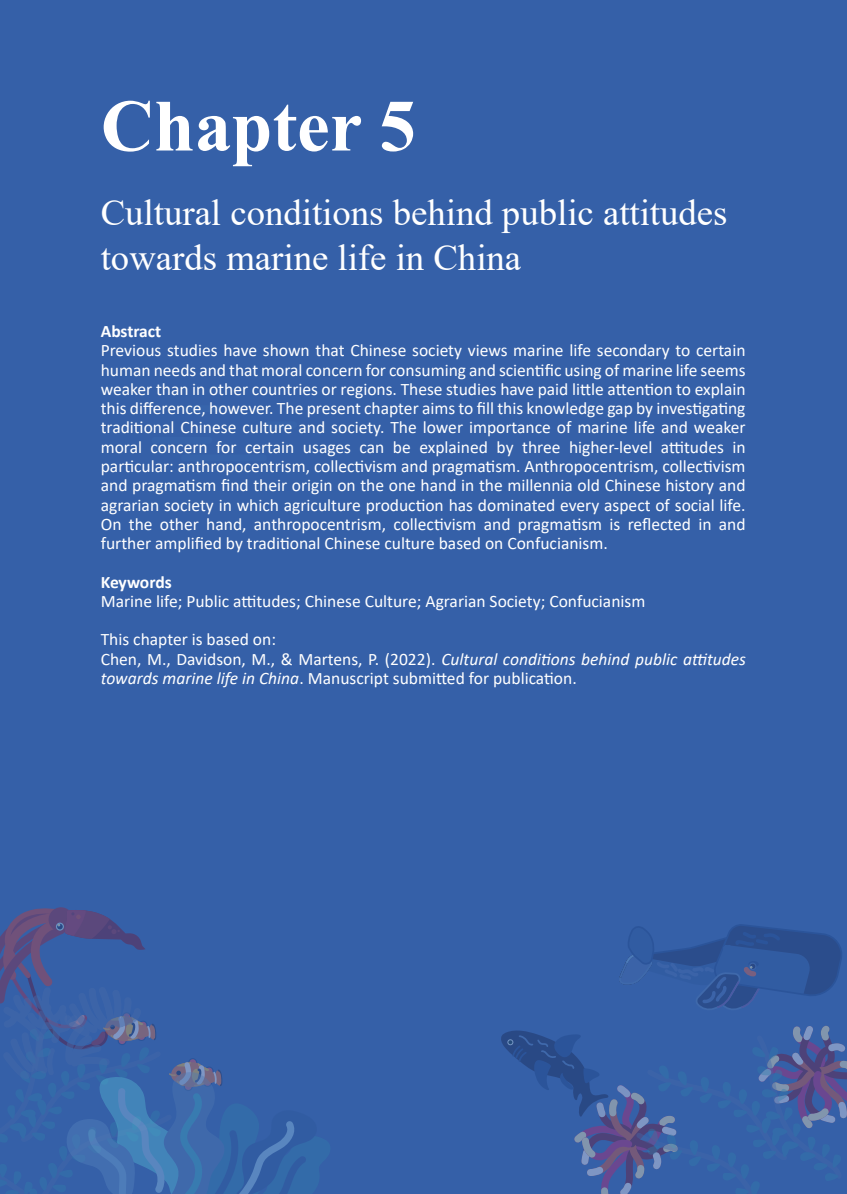
<style>
.page{position:relative;width:847px;height:1194px;background:#fff}
.page>*{position:absolute;margin:0;border:0;box-sizing:border-box;transform-origin:0 0}
.t1{font:700 73.5px "Times New Roman";color:#fff}
.t2{font:36.75px/44.1px "Times New Roman";color:#fff}
.t3{font:17.5px/19.2px "Calibri";color:#fff;text-align:justify}
.t4{font:700 17.5px "Calibri";letter-spacing:-.005em;color:#fff}
.s1{font-style:italic}
</style>
<div class="page">
<div style="left:0;top:0;width:26px;height:1193px;background:#3560a8"></div>
<div style="left:26px;top:0;width:820px;height:1193px;background:#3560a8"></div>
<svg style="left:0;top:907px;width:330px;height:286px"></svg>
<svg style="left:501px;top:1025px;width:345px;height:168px"></svg>
<svg style="left:619px;top:924px;width:223px;height:85px"></svg>
<div style="left:184px;top:405px;width:37px;height:7px;background:#3764ab;border-radius:3px"></div>
<div style="left:151px;top:437px;width:61px;height:7px;background:#3764ab;border-radius:3px"></div>
<div style="left:181px;top:454px;width:86px;height:7px;background:#3764ab;border-radius:3px"></div>
<div style="left:265px;top:421px;width:32px;height:7px;background:#3764ab;border-radius:3px"></div>
<h1 class="t1" style="left:101px;top:73px;width:316px">Chapter 5</h1>
<h2 class="t2" style="left:101px;top:190px;width:628px">Cultural conditions behind public attitudes towards marine life in China</h2>
<p class="t4" style="left:101px;top:319px;width:62px">Abstract</p>
<p class="t3" style="left:101px;top:340px;width:646px">Previous studies have shown that Chinese society views marine life secondary to certain human needs and that moral concern for consuming and scientific using of marine life seems weaker than in other countries or regions. These studies have paid little attention to explain this difference, however. The present chapter aims to fill this knowledge gap by investigating traditional Chinese culture and society. The lower importance of marine life and weaker moral concern for certain usages can be explained by three higher-level attitudes in particular: anthropocentrism, collectivism and pragmatism. Anthropocentrism, collectivism and pragmatism find their origin on the one hand in the millennia old Chinese history and agrarian society in which agriculture production has dominated every aspect of social life.<br>On the other hand, anthropocentrism, collectivism and pragmatism is reflected in and further amplified by traditional Chinese culture based on Confucianism.</p>
<p class="t4" style="left:101px;top:569px;width:72px">Keywords</p>
<p class="t3" style="left:101px;top:591px;width:546px">Marine life; Public attitudes; Chinese Culture; Agrarian Society; Confucianism</p>
<p class="t3" style="left:101px;top:629px;width:646px;text-align:left">This chapter is based on:<br>Chen, M., Davidson, M., &amp; Martens, P. (2022). <span class="s1">Cultural conditions behind public attitudes towards marine life in China</span>. Manuscript submitted for publication.</p>
</div>
